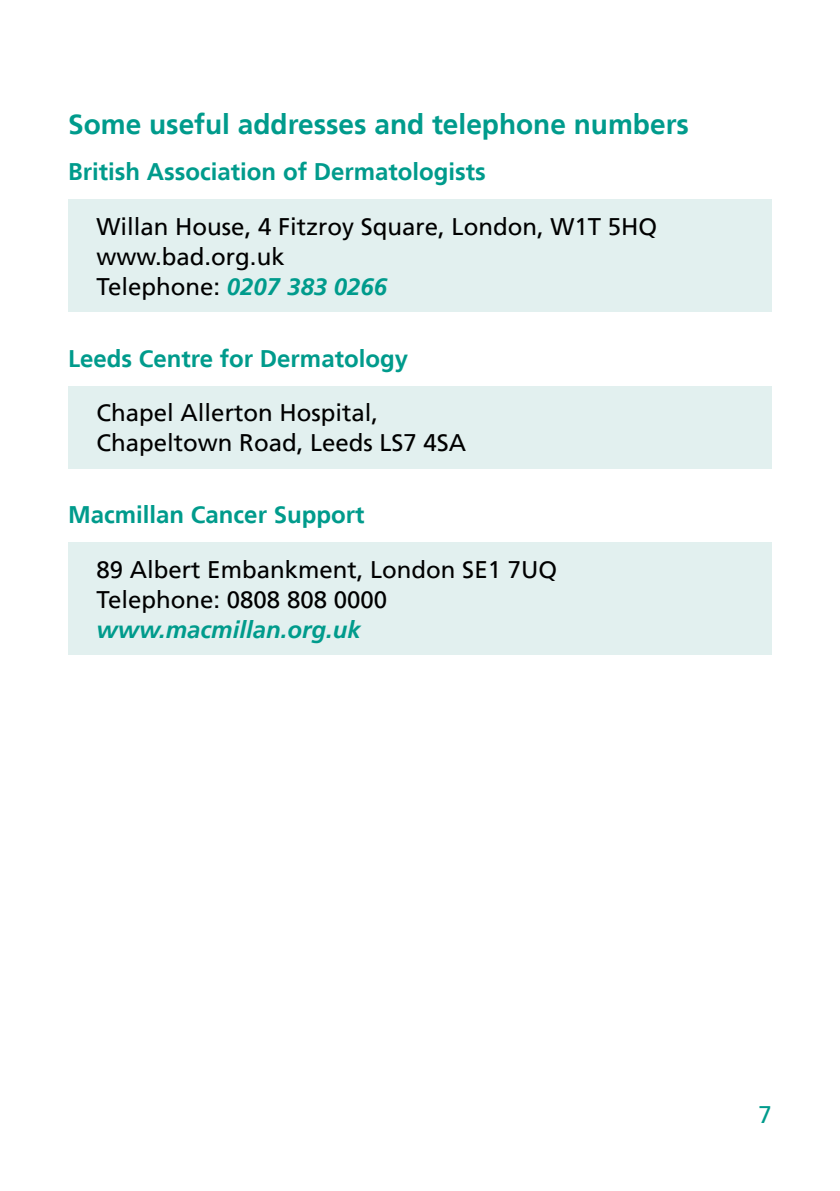
<style>
.page{position:relative;width:840px;height:1191px;background:#fff}
.page>*{position:absolute;margin:0;border:0;box-sizing:border-box;transform-origin:0 0}
.Main_Headings{font:700 28px "Frutiger LT";color:#009b8c}
.Boxed_text{font:24px "Frutiger LT";color:#000}
.Sub_Heading{font:700 24px "Frutiger LT";color:#009b8c}
.Boxed_text-2{font:italic 700 24px "Frutiger LT";color:#009b8c}
.t1{font:24px "Frutiger LT";color:#009b8c}
.s1{font-weight:400;font-style:normal;color:#000}
</style>
<div class="page">
<div style="left:68px;top:200px;width:703px;height:112px;background:#e2f0ef"></div>
<div style="left:68px;top:386px;width:703px;height:82px;background:#e2f0ef"></div>
<div style="left:68px;top:542px;width:703px;height:112px;background:#e2f0ef"></div>
<p class="Main_Headings" style="left:68px;top:108px;width:622px">Some useful addresses and telephone numbers</p>
<p class="Sub_Heading" style="left:68px;top:158px;width:419px">British Association of Dermatologists</p>
<p class="Boxed_text" style="left:96px;top:212px;width:562px">Willan House, 4 Fitzroy Square, London, W1T 5HQ</p>
<p class="Boxed_text" style="left:96px;top:242px;width:190px">www.bad.org.uk</p>
<p class="Boxed_text-2" style="left:96px;top:272px;width:292px"><span class="s1">Telephone:</span> 0207 383 0266</p>
<p class="Sub_Heading" style="left:68px;top:344px;width:341px">Leeds Centre for Dermatology</p>
<p class="Boxed_text" style="left:96px;top:398px;width:283px">Chapel Allerton Hospital,</p>
<p class="Boxed_text" style="left:96px;top:428px;width:371px">Chapeltown Road, Leeds LS7 4SA</p>
<p class="Sub_Heading" style="left:68px;top:501px;width:298px">Macmillan Cancer Support</p>
<p class="Boxed_text" style="left:96px;top:555px;width:462px">89 Albert Embankment, London SE1 7UQ</p>
<p class="Boxed_text" style="left:96px;top:585px;width:292px">Telephone: 0808 808 0000</p>
<p class="Boxed_text-2" style="left:96px;top:615px;width:266px">www.macmillan.org.uk</p>
<p class="t1" style="left:758px;top:1101px;width:15px">7</p>
</div>
